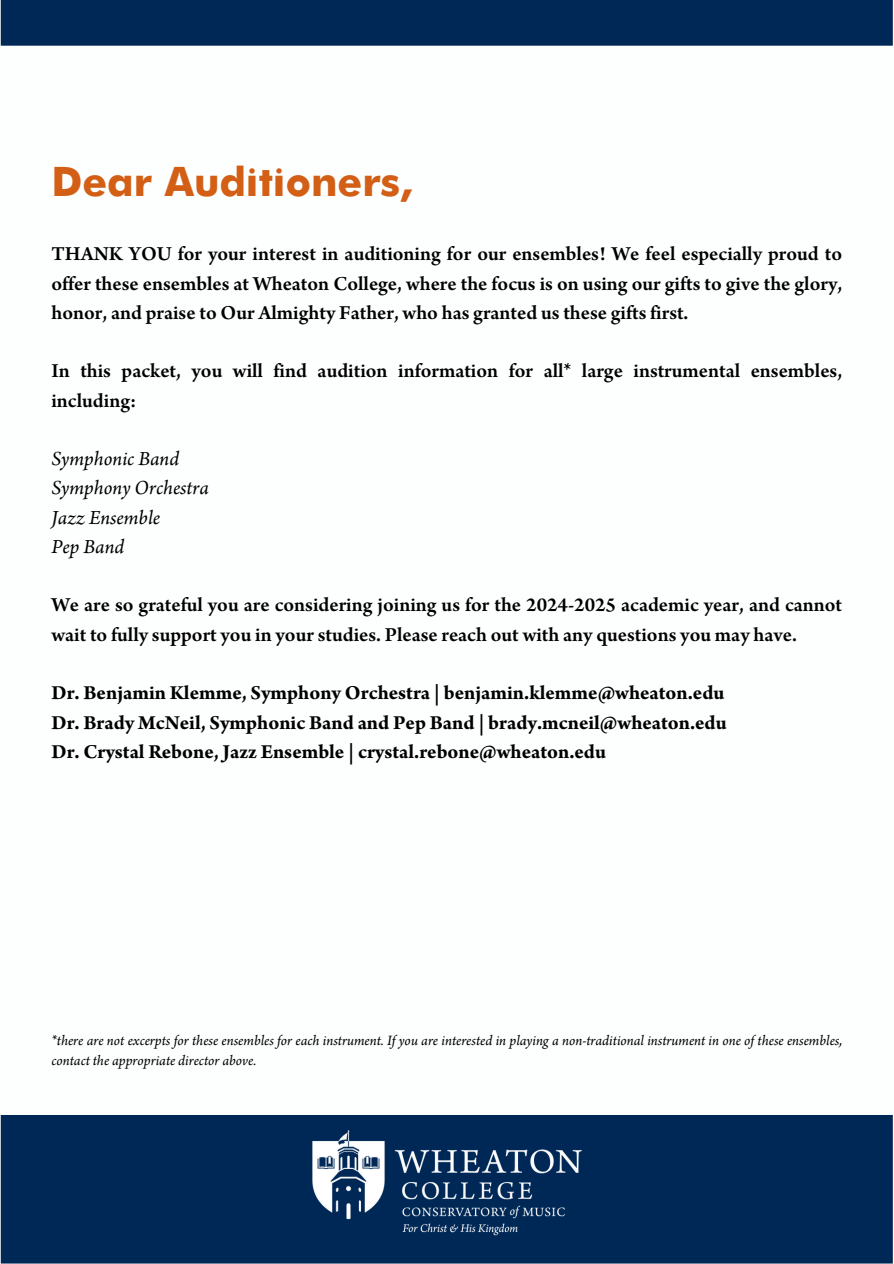
<style>
.page{position:relative;width:894px;height:1264px;background:#fff}
.page>*{position:absolute;margin:0;border:0;box-sizing:border-box;transform-origin:0 0}
.t1{font:700 40.5px "Futura";color:#d25f15}
.t2{font:600 21px/29.2px "Arno Pro";color:#000}
.t3{font:700 21px/29.2px "Arno Pro";color:#000;text-align:justify}
.t4{font:italic 21px/29.2px "Arno Pro";color:#000}
.t5{font:italic 15px/20.2px "Arno Pro";color:#000}
</style>
<div class="page">
<div style="left:1px;top:1115px;width:891px;height:148px;background:#002856"></div>
<img style="left:216px;top:1115px;width:462px;height:148px">
<div style="left:1px;top:0;width:891px;height:46px;background:#002856"></div>
<h1 class="t1" style="left:51px;top:165px;width:362px">Dear Auditioners,</h1>
<h2 class="t2" style="left:51px;top:242px;width:792px;text-align:justify">THANK YOU for your interest in auditioning for our ensembles! We feel especially proud to offer these ensembles at Wheaton College, where the focus is on using our gifts to give the glory, honor, and praise to Our Almighty Father, who has granted us these gifts first.</h2>
<h2 class="t2" style="left:51px;top:359px;width:792px">In this packet, you will find audition information for all* large instrumental ensembles, including:</h2>
<h3 class="t4" style="left:51px;top:447px;width:159px">Symphonic Band<br>Symphony Orchestra<br>Jazz Ensemble<br>Pep Band</h3>
<h2 class="t2" style="left:51px;top:593px;width:792px">We are so grateful you are considering joining us for the 2024-2025 academic year, and cannot wait to fully support you in your studies. Please reach out with any questions you may have.</h2>
<h2 class="t3" style="left:51px;top:681px;width:676px">Dr. Benjamin Klemme, Symphony Orchestra | benjamin.klemme@wheaton.edu Dr. Brady McNeil, Symphonic Band and Pep Band | brady.mcneil@wheaton.edu Dr. Crystal Rebone, Jazz Ensemble | crystal.rebone@wheaton.edu</h2>
<p class="t5" style="left:51px;top:1031px;width:792px">*there are not excerpts for these ensembles for each instrument. If you are interested in playing a non-traditional instrument in one of these ensembles, contact the appropriate director above.</p>
</div>
